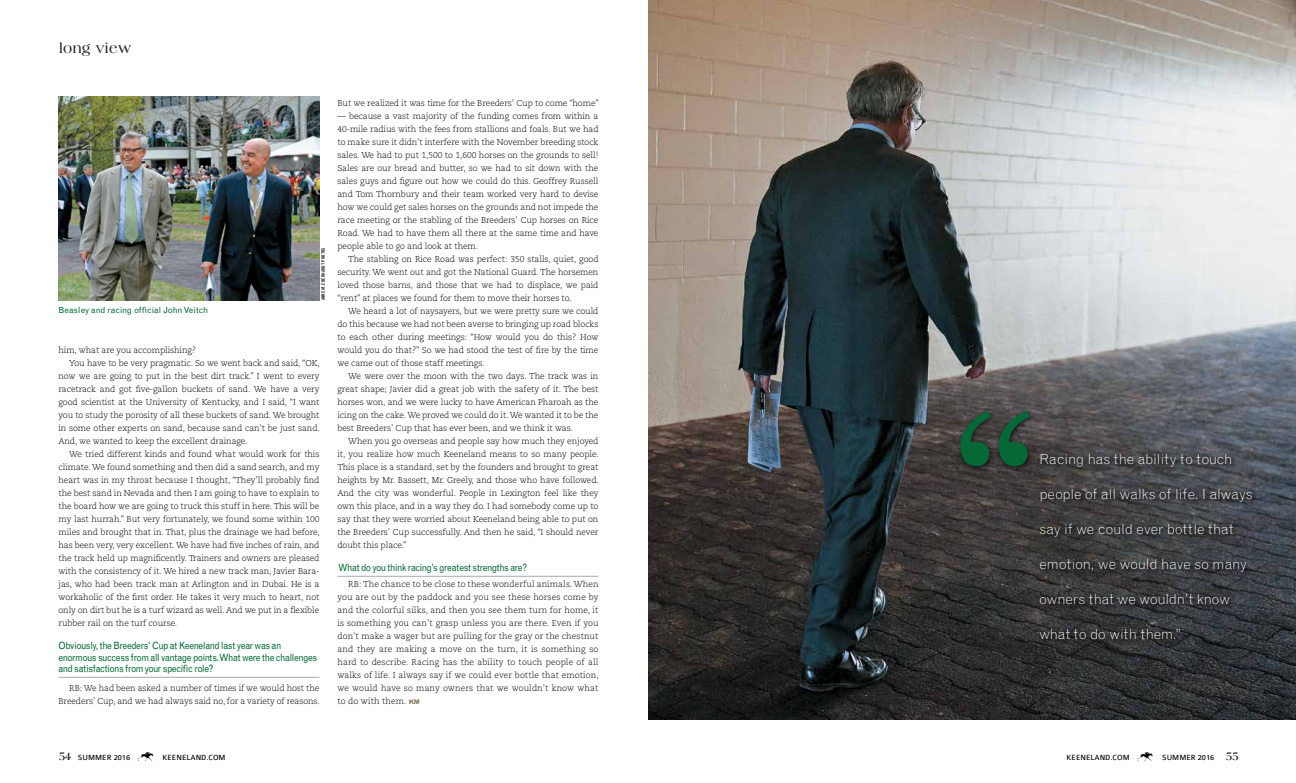
<style>
.page{position:relative;width:1296px;height:783px;background:#fff}
.page>*{position:absolute;margin:0;border:0;box-sizing:border-box;transform-origin:0 0}
.t1{font:18px "Keen DB";color:#000}
.t2{font:700 14.9px "Americana Std";letter-spacing:.03em;color:#292829;scale:.91 1}
.t3{font:300 14px "Grotesque MT Std";letter-spacing:.005em;color:#fff}
.t4{font:10px/11.5px "Grotesque MT Std";letter-spacing:-.04em;color:#046937;scale:.9 1}
.t5{font:300 8.5px/13px "Caecilia LT Std";letter-spacing:-.01em;color:#000;text-align:justify}
.t6{font:8.5px "Grotesque MT Std";color:#046937}
.t7{font:8px "Colaborate";color:#000}
.t8{font:condensed 4.5px "Grotesque MT Std";letter-spacing:.01em;color:#000;scale:1.11 1}
.s1{font-family:"Grotesque MT Std";font-weight:700;font-size:6.3px;color:#7d6f54}
.s2{font-family:"Americana Std";font-weight:700;font-size:12.1px}
</style>
<div class="page">
<hr style="left:58px;top:677px;width:262px;height:1px;background:#a7a9ac">
<hr style="left:338px;top:576px;width:260px;height:1px;background:#a7a9ac">
<img style="left:648px;top:0;width:648px;height:719px">
<img style="left:58px;top:97px;width:262px;height:203px">
<div style="left:1036px;top:450px;width:223px;height:196px;background:#000;opacity:.75"></div>
<div style="left:957px;top:407px;width:79px;height:66px;background:#000;opacity:.75"></div>
<svg style="left:960px;top:411px;width:70px;height:55px;background:#25503a"></svg>
<h2 class="t2" style="left:59px;top:40px;width:81px">long view</h2>
<p class="t6" style="left:58px;top:305px;width:151px">Beasley and racing official John Veitch</p>
<p class="t8" style="left:321px;top:300px;width:49px;rotate:-90deg">ANNE M. EBERHARDT PHOTOS</p>
<p class="t5" style="left:58px;top:344px;width:139px">him, what are you accomplishing?</p>
<p class="t5" style="left:69px;top:357px;width:252px">You have to be very pragmatic. So we went back and said, “OK,</p>
<p class="t5" style="left:58px;top:370px;width:262px">now we are going to put in the best dirt track.” I went to every</p>
<p class="t5" style="left:58px;top:383px;width:263px">racetrack and got five-gallon buckets of sand. We have a very</p>
<p class="t5" style="left:58px;top:396px;width:263px">good scientist at the University of Kentucky, and I said, “I want</p>
<p class="t5" style="left:58px;top:409px;width:263px">you to study the porosity of all these buckets of sand. We brought</p>
<p class="t5" style="left:58px;top:422px;width:263px">in some other experts on sand, because sand can’t be just sand.</p>
<p class="t5" style="left:58px;top:435px;width:190px">And, we wanted to keep the excellent drainage.</p>
<p class="t5" style="left:69px;top:448px;width:252px">We tried different kinds and found what would work for this</p>
<p class="t5" style="left:58px;top:461px;width:263px">climate. We found something and then did a sand search, and my</p>
<p class="t5" style="left:58px;top:474px;width:262px">heart was in my throat because I thought, “They’ll probably find</p>
<p class="t5" style="left:58px;top:487px;width:262px">the best sand in Nevada and then I am going to have to explain to</p>
<p class="t5" style="left:58px;top:500px;width:263px">the board how we are going to truck this stuff in here. This will be</p>
<p class="t5" style="left:58px;top:513px;width:263px">my last hurrah.” But very fortunately, we found some within 100</p>
<p class="t5" style="left:58px;top:526px;width:263px">miles and brought that in. That, plus the drainage we had before,</p>
<p class="t5" style="left:58px;top:539px;width:262px">has been very, very excellent. We have had five inches of rain, and</p>
<p class="t5" style="left:58px;top:552px;width:263px">the track held up magnificently. Trainers and owners are pleased</p>
<p class="t5" style="left:58px;top:565px;width:262px">with the consistency of it. We hired a new track man, Javier Bara-</p>
<p class="t5" style="left:58px;top:578px;width:263px">jas, who had been track man at Arlington and in Dubai. He is a</p>
<p class="t5" style="left:58px;top:591px;width:263px">workaholic of the first order. He takes it very much to heart, not</p>
<p class="t5" style="left:58px;top:604px;width:262px">only on dirt but he is a turf wizard as well. And we put in a flexible</p>
<p class="t5" style="left:58px;top:617px;width:120px">rubber rail on the turf course.</p>
<p class="t4" style="left:58px;top:640px;width:289px">Obviously, the Breeders’ Cup at Keeneland last year was an enormous success from all vantage points. What were the challenges and satisfactions from your specific role?</p>
<p class="t5" style="left:58px;top:682px;width:263px;text-align:right">RB: We had been asked a number of times if we would host the<br>Breeders’ Cup, and we had always said no, for a variety of reasons.</p>
<p class="t5" style="left:338px;top:97px;width:263px">But we realized it was time for the Breeders’ Cup to come “home”</p>
<p class="t5" style="left:338px;top:110px;width:263px">— because a vast majority of the funding comes from within a 40-mile radius with the fees from stallions and foals. But we had to make sure it didn’t interfere with the November breeding stock sales. We had to put 1,500 to 1,600 horses on the grounds to sell!<br>Sales are our bread and butter, so we had to sit down with the sales guys and figure out how we could do this. Geoffrey Russell and Tom Thornbury and their team worked very hard to devise how we could get sales horses on the grounds and not impede the race meeting or the stabling of the Breeders’ Cup horses on Rice Road. We had to have them all there at the same time and have people able to go and look at them.</p>
<p class="t5" style="left:338px;top:253px;width:263px;text-indent:11px">The stabling on Rice Road was perfect: 350 stalls, quiet, good security. We went out and got the National Guard. The horsemen loved those barns, and those that we had to displace, we paid “rent” at places we found for them to move their horses to.</p>
<p class="t5" style="left:338px;top:305px;width:262px;text-indent:11px">We heard a lot of naysayers, but we were pretty sure we could do this because we had not been averse to bringing up road blocks to each other during meetings: “How would you do this? How would you do that?” So we had stood the test of fire by the time we came out of those staff meetings.</p>
<p class="t5" style="left:338px;top:370px;width:263px;text-indent:11px">We were over the moon with the two days. The track was in great shape; Javier did a great job with the safety of it. The best horses won, and we were lucky to have American Pharoah as the icing on the cake. We proved we could do it. We wanted it to be the best Breeders’ Cup that has ever been, and we think it was.</p>
<p class="t5" style="left:338px;top:435px;width:263px;text-indent:11px">When you go overseas and people say how much they enjoyed it, you realize how much Keeneland means to so many people.<br>This place is a standard, set by the founders and brought to great heights by Mr. Bassett, Mr. Greely, and those who have followed.<br>And the city was wonderful. People in Lexington feel like they own this place, and in a way they do. I had somebody come up to say that they were worried about Keeneland being able to put on the Breeders’ Cup successfully. And then he said, “I should never doubt this place.”</p>
<p class="t4" style="left:338px;top:562px;width:212px">What do you think racing’s greatest strengths are?</p>
<p class="t5" style="left:337px;top:578px;width:263px;text-indent:11px">RB: The chance to be close to these wonderful animals. When you are out by the paddock and you see these horses come by and the colorful silks, and then you see them turn for home, it is something you can’t grasp unless you are there. Even if you don’t make a wager but are pulling for the gray or the chestnut and they are making a move on the turn, it is something so hard to describe. Racing has the ability to touch people of all walks of life. I always say if we could ever bottle that emotion, we would have so many owners that we wouldn’t know what to do with them. <span class="s1">KM</span></p>
<h3 class="t3" style="left:1039px;top:451px;width:195px">Racing has the ability to touch</h3>
<h3 class="t3" style="left:1039px;top:486px;width:215px">people of all walks of life. I always</h3>
<h3 class="t3" style="left:1039px;top:521px;width:196px">say if we could ever bottle that</h3>
<h3 class="t3" style="left:1039px;top:556px;width:209px">emotion, we would have so many</h3>
<h3 class="t3" style="left:1039px;top:591px;width:192px">owners that we wouldn’t know</h3>
<h3 class="t3" style="left:1039px;top:626px;width:144px">what to do with them.”</h3>
<p class="t7" style="left:59px;top:753px;width:73px"><span class="s2">54</span> SUMMER 2016</p>
<h1 class="t1" style="left:137px;top:747px;width:19px">K</h1>
<p class="t7" style="left:163px;top:753px;width:65px">KEENELAND.COM</p>
<p class="t7" style="left:1067px;top:753px;width:65px">KEENELAND.COM</p>
<h1 class="t1" style="left:1137px;top:747px;width:19px">K</h1>
<p class="t7" style="left:1162px;top:753px;width:78px">SUMMER 2016 <span class="s2">55</span></p>
</div>
